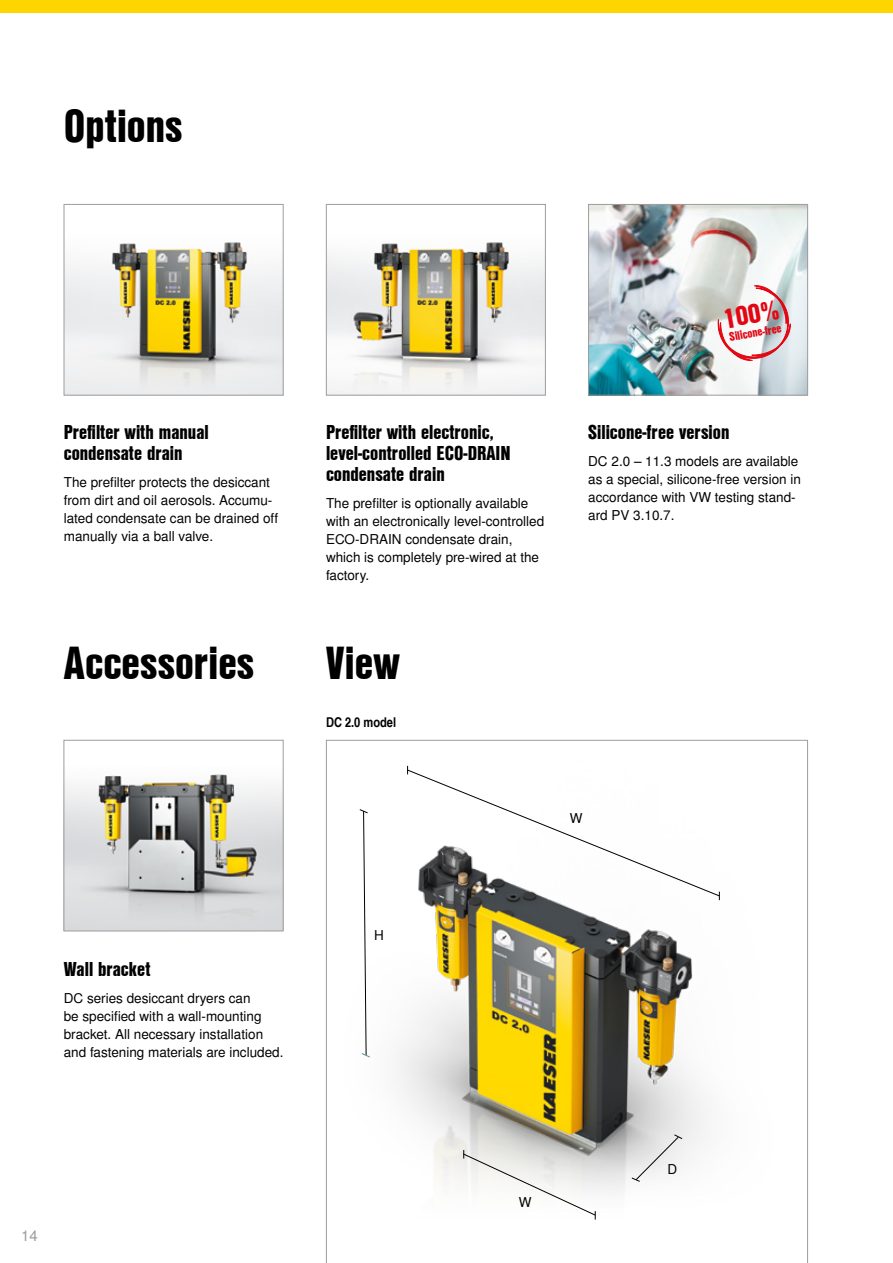
<style>
.page{position:relative;width:893px;height:1263px;background:#fff}
.page>*{position:absolute;margin:0;border:0;box-sizing:border-box;transform-origin:0 0}
.t1{font:45px "Nimbus San L Bla Con";color:#000}
.t2{font:27px "Nimbus San L Bla Con";color:#e30613}
.t3{font:19.5px/21px "Nimbus San L Bla Con";color:#000}
.t4{font:15px "Nimbus San L";color:#9d9d9c}
.t5{font:13.5px/18px "Nimbus San L";color:#000}
.t6{font:13.5px "Nimbus San L Bol Con";color:#000}
.t7{font:12px "Nimbus San L Bla Con";color:#e30613}
</style>
<div class="page">
<div style="left:0;top:0;width:893px;height:13px;background:#ffd500"></div>
<img style="left:66px;top:774px;width:215px;height:155px">
<div style="left:64px;top:740px;width:219px;height:191px;border:1px solid #9d9d9c"></div>
<svg style="left:326px;top:740px;width:482px;height:523px"></svg>
<img style="left:66px;top:242px;width:215px;height:151px">
<div style="left:64px;top:204px;width:219px;height:191px;border:1px solid #9d9d9c"></div>
<img style="left:590px;top:206px;width:216px;height:187px">
<div style="left:588px;top:204px;width:220px;height:191px;border:1px solid #9d9d9c"></div>
<svg style="left:718px;top:285px;width:73px;height:76px"></svg>
<img style="left:328px;top:242px;width:216px;height:151px">
<div style="left:326px;top:204px;width:220px;height:191px;border:1px solid #9d9d9c"></div>
<svg style="left:406px;top:766px;width:314px;height:134px"></svg>
<svg style="left:462px;top:1150px;width:134px;height:69px"></svg>
<svg style="left:631px;top:1134px;width:52px;height:48px"></svg>
<svg style="left:359px;top:809px;width:12px;height:249px"></svg>
<h1 class="t1" style="left:64px;top:92px;width:120px">Options</h1>
<h3 class="t3" style="left:64px;top:421px;width:146px">Prefilter with manual condensate drain</h3>
<p class="t5" style="left:64px;top:474px;width:216px">The prefilter protects the desiccant from dirt and oil aerosols. Accumu&shy;lated condensate can be drained off manually via a ball valve.</p>
<h1 class="t1" style="left:64px;top:629px;width:192px">Accessories</h1>
<h3 class="t3" style="left:64px;top:958px;width:88px">Wall bracket</h3>
<p class="t5" style="left:64px;top:990px;width:221px">DC series desiccant dryers can<br>be specified with a wall-mounting bracket. All necessary installation and fastening materials are included.</p>
<p class="t4" style="left:21px;top:1226px;width:18px">14</p>
<h3 class="t3" style="left:326px;top:421px;width:186px">Prefilter with electronic, level-controlled ECO-DRAIN condensate drain</h3>
<p class="t5" style="left:326px;top:495px;width:220px">The prefilter is optionally available with an electronically level-controlled<br>ECO-DRAIN condensate drain, which is completely pre-wired at the factory.</p>
<h1 class="t1" style="left:326px;top:629px;width:75px">View</h1>
<p class="t6" style="left:326px;top:714px;width:72px">DC 2.0 model</p>
<h2 class="t2" style="left:720px;top:299px;width:58px;rotate:-10deg">100%</h2>
<p class="t7" style="left:728px;top:328px;width:54px;rotate:-10deg">Silicone-free</p>
<h3 class="t3" style="left:588px;top:421px;width:143px">Silicone-free version</h3>
<p class="t5" style="left:588px;top:453px;width:214px">DC 2.0 – 11.3 models are available as a special, silicone-free version in accordance with VW testing stand&shy;ard PV 3.10.7.</p>
<p class="t5" style="left:570px;top:810px;width:14px">W</p>
<p class="t5" style="left:374px;top:927px;width:11px">H</p>
<p class="t5" style="left:519px;top:1194px;width:14px">W</p>
<p class="t5" style="left:668px;top:1161px;width:11px">D</p>
</div>
